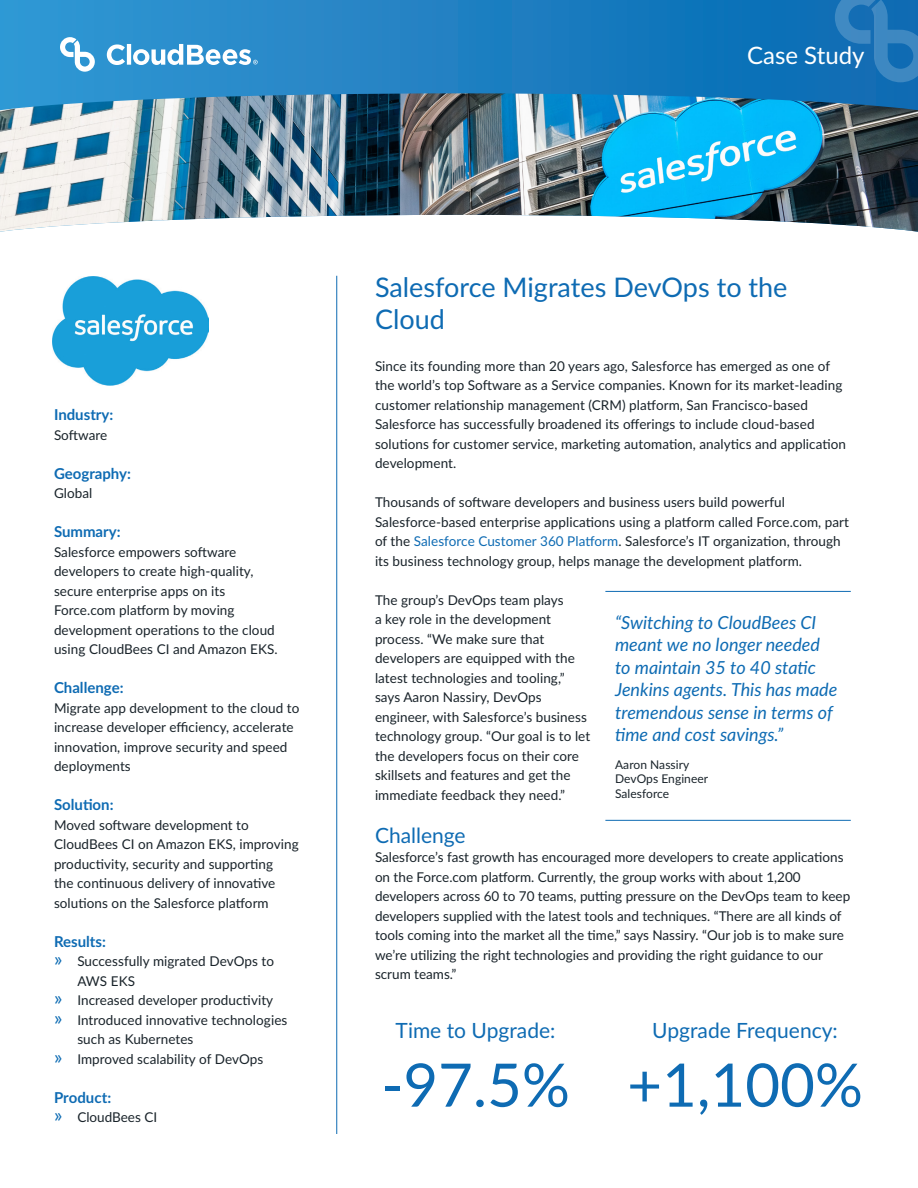
<style>
.page{position:relative;width:918px;height:1188px;background:#fff}
.page>*{position:absolute;margin:0;border:0;box-sizing:border-box;transform-origin:0 0}
.t1{font:60px "Lato";color:#0e6bb3}
.t2{font:27px/32.4px "Lato";color:#0e6bb3}
.t3{font:24px "Lato";color:#fff}
.t4{font:21px "Lato";color:#0e6bb3}
.t5{font:italic 18px/22.5px "Lato";color:#0e6bb3}
.t6{font:700 15px "Lato";color:#0e6bb3}
.t7{font:13.5px/19.5px "Lato";letter-spacing:.005em;color:#19232a}
.t8{font:12px "Lato";letter-spacing:.005em;color:#19232a}
.s1{font-size:19.5px;color:#0c6bb3}
.s2{color:#0e6bb3}
</style>
<div class="page">
<img style="left:0;top:110px;width:918px;height:122px">
<svg style="left:0;top:0;width:918px;height:110px;background:#2482bf"></svg>
<svg style="left:835px;top:0;width:83px;height:82px;background:#2478b9"></svg>
<svg style="left:60px;top:37px;width:35px;height:35px"></svg>
<svg style="left:107px;top:44px;width:151px;height:21px"></svg>
<img style="left:52px;top:276px;width:157px;height:110px">
<hr style="left:336px;top:276px;width:1px;height:858px;background:#0e6bb3">
<hr style="left:605px;top:591px;width:246px;height:1px;background:#0e6bb3">
<hr style="left:605px;top:820px;width:246px;height:1px;background:#0e6bb3">
<h3 class="t3" style="left:747px;top:38px;width:119px">Case Study</h3>
<p class="t6" style="left:54px;top:404px;width:61px">Industry:</p>
<p class="t7" style="left:54px;top:425px;width:55px">Software</p>
<p class="t6" style="left:54px;top:462px;width:78px">Geography:</p>
<p class="t7" style="left:54px;top:483px;width:40px">Global</p>
<p class="t6" style="left:54px;top:521px;width:68px">Summary:</p>
<p class="t7" style="left:54px;top:542px;width:225px">Salesforce empowers software developers to create high-quality, secure enterprise apps on its<br>Force.com platform by moving development operations to the cloud using CloudBees CI and Amazon EKS.</p>
<p class="t6" style="left:54px;top:677px;width:71px">Challenge:</p>
<p class="t7" style="left:54px;top:698px;width:247px">Migrate app development to the cloud to increase developer efficiency, accelerate innovation, improve security and speed deployments</p>
<p class="t6" style="left:54px;top:794px;width:61px">Solution:</p>
<p class="t7" style="left:54px;top:815px;width:246px">Moved software development to CloudBees CI on Amazon EKS, improving productivity, security and supporting<br>the continuous delivery of innovative solutions on the Salesforce platform</p>
<p class="t6" style="left:54px;top:930px;width:53px">Results:</p>
<p class="t7" style="left:77px;top:951px;width:198px;text-indent:-23px"><span class="s1">»</span> Successfully migrated DevOps to<br>AWS EKS</p>
<p class="t7" style="left:54px;top:990px;width:221px"><span class="s1">»</span> Increased developer productivity</p>
<p class="t7" style="left:77px;top:1010px;width:212px;text-indent:-23px"><span class="s1">»</span> Introduced innovative technologies such as Kubernetes</p>
<p class="t7" style="left:54px;top:1049px;width:211px"><span class="s1">»</span> Improved scalability of DevOps</p>
<p class="t6" style="left:54px;top:1086px;width:59px">Product:</p>
<p class="t7" style="left:54px;top:1107px;width:105px"><span class="s1">»</span> CloudBees CI</p>
<p class="t2" style="left:375px;top:270px;width:414px">Salesforce Migrates DevOps to the<br>Cloud</p>
<p class="t7" style="left:375px;top:355px;width:473px">Since its founding more than 20 years ago, Salesforce has emerged as one of the world’s top Software as a Service companies. Known for its market-leading customer relationship management (CRM) platform, San Francisco-based Salesforce has successfully broadened its offerings to include cloud-based solutions for customer service, marketing automation, analytics and application development.</p>
<p class="t7" style="left:375px;top:492px;width:476px">Thousands of software developers and business users build powerful Salesforce-based enterprise applications using a platform called Force.com, part of the <span class="s2">Salesforce Customer 360 Platform</span>. Salesforce’s IT organization, through its business technology group, helps manage the development platform.</p>
<p class="t7" style="left:375px;top:589px;width:217px">The group’s DevOps team plays<br>a key role in the development process. “We make sure that developers are equipped with the latest technologies and tooling,” says Aaron Nassiry, DevOps engineer, with Salesforce’s business technology group. “Our goal is to let the developers focus on their core skillsets and features and get the immediate feedback they need.”</p>
<p class="t4" style="left:375px;top:820px;width:92px">Challenge</p>
<p class="t7" style="left:375px;top:847px;width:477px">Salesforce’s fast growth has encouraged more developers to create applications on the Force.com platform. Currently, the group works with about 1,200 developers across 60 to 70 teams, putting pressure on the DevOps team to keep developers supplied with the latest tools and techniques. “There are all kinds of tools coming into the market all the time,” says Nassiry. “Our job is to make sure we’re utilizing the right technologies and providing the right guidance to our scrum teams.”</p>
<p class="t5" style="left:615px;top:610px;width:224px">“Switching to CloudBees CI meant we no longer needed to maintain 35 to 40 static<br>Jenkins agents. This has made tremendous sense in terms of time and cost savings.”</p>
<p class="t8" style="left:615px;top:756px;width:76px">Aaron Nassiry</p>
<p class="t8" style="left:615px;top:771px;width:95px">DevOps Engineer</p>
<p class="t8" style="left:615px;top:785px;width:56px">Salesforce</p>
<p class="t4" style="left:396px;top:1015px;width:161px">Time to Upgrade:</p>
<p class="t4" style="left:652px;top:1015px;width:187px">Upgrade Frequency:</p>
<p class="t1" style="left:381px;top:1042px;width:190px">-97.5%</p>
<p class="t1" style="left:627px;top:1042px;width:237px">+1,100%</p>
</div>
